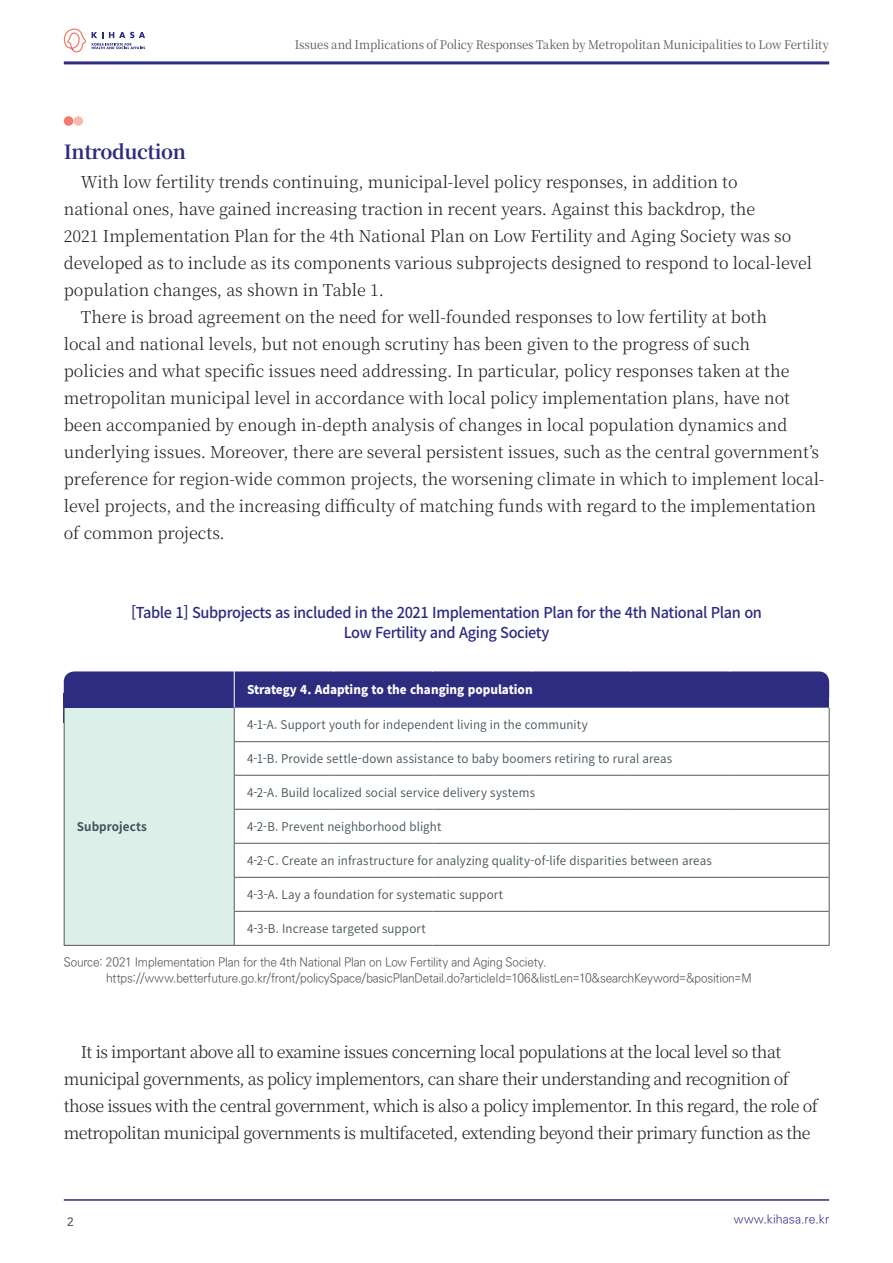
<style>
.page{position:relative;width:893px;height:1263px;background:#fff}
.page>*{position:absolute;margin:0;border:0;box-sizing:border-box;transform-origin:0 0}
.t1{font:700 19.5px "Noto Serif CJ Kkr";letter-spacing:-.02em;color:#2e2c81}
.t2{font:300 16.5px "Noto Serif CJ Kkr";color:#231f20}
.t3{font:300 16.5px/27px "Noto Serif CJ Kkr";letter-spacing:-.03em;color:#231f20}
.t4{font:500 15px/19.5px "Noto Sans CJ Kkr";letter-spacing:-.025em;color:#2e2c81;text-align:center}
.t5{font:600 12px "Noto Sans CJ Kkr";letter-spacing:.01em;color:#425159}
.t6{font:300 12px/16.5px "Ko Pub Dotum";letter-spacing:-.015em;color:#4b4c4d}
.t7{font:12px "Noto Serif CJ Kkr";letter-spacing:-.005em;color:#57585a;scale:.95 1}
.t8{font:900 12px "Noto Sans CJ Kkr";color:#fff}
.t9{font:300 12px "Ko Pub Dotum";letter-spacing:.01em;color:#2e2c81}
.t10{font:700 12px "Noto Sans CJ Kkr";letter-spacing:.005em;color:#425159}
.t11{font:12px "Nanum Square Round OTFB";color:#57585a}
</style>
<div class="page">
<hr style="left:64px;top:61px;width:765px;height:3px;background:#2e2c81">
<hr style="left:64px;top:1199px;width:765px;height:2px;background:#2e2c81">
<svg style="left:92px;top:32px;width:53px;height:17px"></svg>
<svg style="left:63px;top:28px;width:23px;height:24px"></svg>
<div style="left:64px;top:693px;width:765px;height:30px;background:#2e2c81"></div>
<div style="left:64px;top:116px;width:9px;height:10px;background:#f37a6e;border-radius:50%"></div>
<div style="left:74px;top:116px;width:9px;height:10px;background:#fab9ac;border-radius:50%"></div>
<div style="left:64px;top:708px;width:170px;height:237px;background:#dcf0ea"></div>
<svg style="left:235px;top:708px;width:594px;height:237px"></svg>
<div style="left:64px;top:671px;width:765px;height:26px;background:#2e2c81"></div>
<hr style="left:234px;top:671px;width:1px;height:37px;background:#fff">
<hr style="left:829px;top:708px;width:1px;height:33px;background:#57585a">
<hr style="left:234px;top:741px;width:99px;height:1px;background:#57585a">
<hr style="left:333px;top:741px;width:100px;height:1px;background:#57585a">
<hr style="left:433px;top:741px;width:99px;height:1px;background:#57585a">
<hr style="left:532px;top:741px;width:99px;height:1px;background:#57585a">
<hr style="left:631px;top:741px;width:99px;height:1px;background:#57585a">
<hr style="left:730px;top:741px;width:100px;height:1px;background:#57585a">
<hr style="left:829px;top:742px;width:1px;height:33px;background:#57585a">
<hr style="left:234px;top:775px;width:99px;height:1px;background:#57585a">
<hr style="left:333px;top:775px;width:100px;height:1px;background:#57585a">
<hr style="left:433px;top:775px;width:99px;height:1px;background:#57585a">
<hr style="left:532px;top:775px;width:99px;height:1px;background:#57585a">
<hr style="left:631px;top:775px;width:99px;height:1px;background:#57585a">
<hr style="left:730px;top:775px;width:100px;height:1px;background:#57585a">
<hr style="left:829px;top:776px;width:1px;height:33px;background:#57585a">
<hr style="left:234px;top:809px;width:99px;height:1px;background:#57585a">
<hr style="left:333px;top:809px;width:100px;height:1px;background:#57585a">
<hr style="left:433px;top:809px;width:99px;height:1px;background:#57585a">
<hr style="left:532px;top:809px;width:99px;height:1px;background:#57585a">
<hr style="left:631px;top:809px;width:99px;height:1px;background:#57585a">
<hr style="left:730px;top:809px;width:100px;height:1px;background:#57585a">
<hr style="left:829px;top:810px;width:1px;height:33px;background:#57585a">
<hr style="left:234px;top:843px;width:99px;height:1px;background:#57585a">
<hr style="left:333px;top:843px;width:100px;height:1px;background:#57585a">
<hr style="left:433px;top:843px;width:99px;height:1px;background:#57585a">
<hr style="left:532px;top:843px;width:99px;height:1px;background:#57585a">
<hr style="left:631px;top:843px;width:99px;height:1px;background:#57585a">
<hr style="left:730px;top:843px;width:100px;height:1px;background:#57585a">
<hr style="left:829px;top:844px;width:1px;height:33px;background:#57585a">
<hr style="left:234px;top:877px;width:99px;height:1px;background:#57585a">
<hr style="left:333px;top:877px;width:100px;height:1px;background:#57585a">
<hr style="left:433px;top:877px;width:99px;height:1px;background:#57585a">
<hr style="left:532px;top:877px;width:99px;height:1px;background:#57585a">
<hr style="left:631px;top:877px;width:99px;height:1px;background:#57585a">
<hr style="left:730px;top:877px;width:100px;height:1px;background:#57585a">
<hr style="left:829px;top:878px;width:1px;height:33px;background:#57585a">
<hr style="left:234px;top:911px;width:99px;height:1px;background:#57585a">
<hr style="left:333px;top:911px;width:100px;height:1px;background:#57585a">
<hr style="left:433px;top:911px;width:99px;height:1px;background:#57585a">
<hr style="left:532px;top:911px;width:99px;height:1px;background:#57585a">
<hr style="left:631px;top:911px;width:99px;height:1px;background:#57585a">
<hr style="left:730px;top:911px;width:100px;height:1px;background:#57585a">
<hr style="left:829px;top:912px;width:1px;height:33px;background:#57585a">
<hr style="left:234px;top:945px;width:99px;height:1px;background:#57585a">
<hr style="left:333px;top:945px;width:100px;height:1px;background:#57585a">
<hr style="left:433px;top:945px;width:99px;height:1px;background:#57585a">
<hr style="left:532px;top:945px;width:99px;height:1px;background:#57585a">
<hr style="left:631px;top:945px;width:99px;height:1px;background:#57585a">
<hr style="left:730px;top:945px;width:100px;height:1px;background:#57585a">
<hr style="left:64px;top:708px;width:1px;height:34px;background:#57585a">
<hr style="left:234px;top:708px;width:1px;height:33px;background:#57585a">
<hr style="left:64px;top:742px;width:1px;height:33px;background:#57585a">
<hr style="left:234px;top:742px;width:1px;height:33px;background:#57585a">
<hr style="left:64px;top:775px;width:1px;height:34px;background:#57585a">
<hr style="left:234px;top:776px;width:1px;height:33px;background:#57585a">
<hr style="left:64px;top:809px;width:1px;height:34px;background:#57585a">
<hr style="left:234px;top:810px;width:1px;height:33px;background:#57585a">
<hr style="left:64px;top:843px;width:1px;height:34px;background:#57585a">
<hr style="left:234px;top:844px;width:1px;height:33px;background:#57585a">
<hr style="left:64px;top:877px;width:1px;height:34px;background:#57585a">
<hr style="left:234px;top:878px;width:1px;height:33px;background:#57585a">
<hr style="left:64px;top:911px;width:1px;height:34px;background:#57585a">
<hr style="left:234px;top:912px;width:1px;height:33px;background:#57585a">
<hr style="left:64px;top:945px;width:170px;height:1px;background:#57585a">
<p class="t7" style="left:295px;top:37px;width:564px">Issues and Implications of Policy Responses Taken by Metropolitan Municipalities to Low Fertility</p>
<p class="t1" style="left:64px;top:141px;width:124px">Introduction</p>
<p class="t2" style="left:81px;top:172px;width:658px">With low fertility trends continuing, municipal-level policy responses, in addition to</p>
<p class="t2" style="left:64px;top:199px;width:693px">national ones, have gained increasing traction in recent years. Against this backdrop, the</p>
<p class="t2" style="left:64px;top:226px;width:729px">2021 Implementation Plan for the 4th National Plan on Low Fertility and Aging Society was so</p>
<p class="t2" style="left:64px;top:253px;width:750px">developed as to include as its components various subprojects designed to respond to local-level</p>
<p class="t2" style="left:64px;top:280px;width:322px">population changes, as shown in Table 1.</p>
<p class="t2" style="left:81px;top:307px;width:688px">There is broad agreement on the need for well-founded responses to low fertility at both</p>
<p class="t2" style="left:64px;top:334px;width:688px">local and national levels, but not enough scrutiny has been given to the progress of such</p>
<p class="t2" style="left:64px;top:361px;width:727px">policies and what specific issues need addressing. In particular, policy responses taken at the</p>
<p class="t2" style="left:64px;top:388px;width:728px">metropolitan municipal level in accordance with local policy implementation plans, have not</p>
<p class="t2" style="left:64px;top:415px;width:725px">been accompanied by enough in-depth analysis of changes in local population dynamics and</p>
<p class="t2" style="left:64px;top:442px;width:757px">underlying issues. Moreover, there are several persistent issues, such as the central government’s</p>
<p class="t2" style="left:64px;top:469px;width:762px">preference for region-wide common projects, the worsening climate in which to implement local-</p>
<p class="t2" style="left:64px;top:496px;width:754px">level projects, and the increasing difficulty of matching funds with regard to the implementation</p>
<p class="t2" style="left:64px;top:523px;width:163px">of common projects.</p>
<p class="t4" style="left:131px;top:603px;width:632px">[Table 1] Subprojects as included in the 2021 Implementation Plan for the 4th National Plan on<br>Low Fertility and Aging Society</p>
<p class="t8" style="left:247px;top:683px;width:287px">Strategy 4. Adapting to the changing population</p>
<p class="t5" style="left:247px;top:718px;width:342px">4-1-A. Support youth for independent living in the community</p>
<p class="t5" style="left:247px;top:752px;width:427px">4-1-B. Provide settle-down assistance to baby boomers retiring to rural areas</p>
<p class="t5" style="left:247px;top:786px;width:290px">4-2-A. Build localized social service delivery systems</p>
<p class="t5" style="left:247px;top:820px;width:196px">4-2-B. Prevent neighborhood blight</p>
<p class="t5" style="left:247px;top:854px;width:466px">4-2-C. Create an infrastructure for analyzing quality-of-life disparities between areas</p>
<p class="t5" style="left:247px;top:888px;width:258px">4-3-A. Lay a foundation for systematic support</p>
<p class="t5" style="left:247px;top:922px;width:180px">4-3-B. Increase targeted support</p>
<p class="t6" style="left:106px;top:954px;width:647px;text-indent:-42px">Source: 2021 Implementation Plan for the 4th National Plan on Low Fertility and Aging Society. https://www.betterfuture.go.kr/front/policySpace/basicPlanDetail.do?articleId=106&amp;listLen=10&amp;searchKeyword=&amp;position=M</p>
<p class="t10" style="left:77px;top:820px;width:72px">Subprojects</p>
<p class="t3" style="left:64px;top:1039px;width:756px;text-indent:17px">It is important above all to examine issues concerning local populations at the local level so that municipal governments, as policy implementors, can share their understanding and recognition of those issues with the central government, which is also a policy implementor. In this regard, the role of metropolitan municipal governments is multifaceted, extending beyond their primary function as the</p>
<p class="t11" style="left:67px;top:1215px;width:9px">2</p>
<p class="t9" style="left:734px;top:1214px;width:97px">www.kihasa.re.kr</p>
</div>
